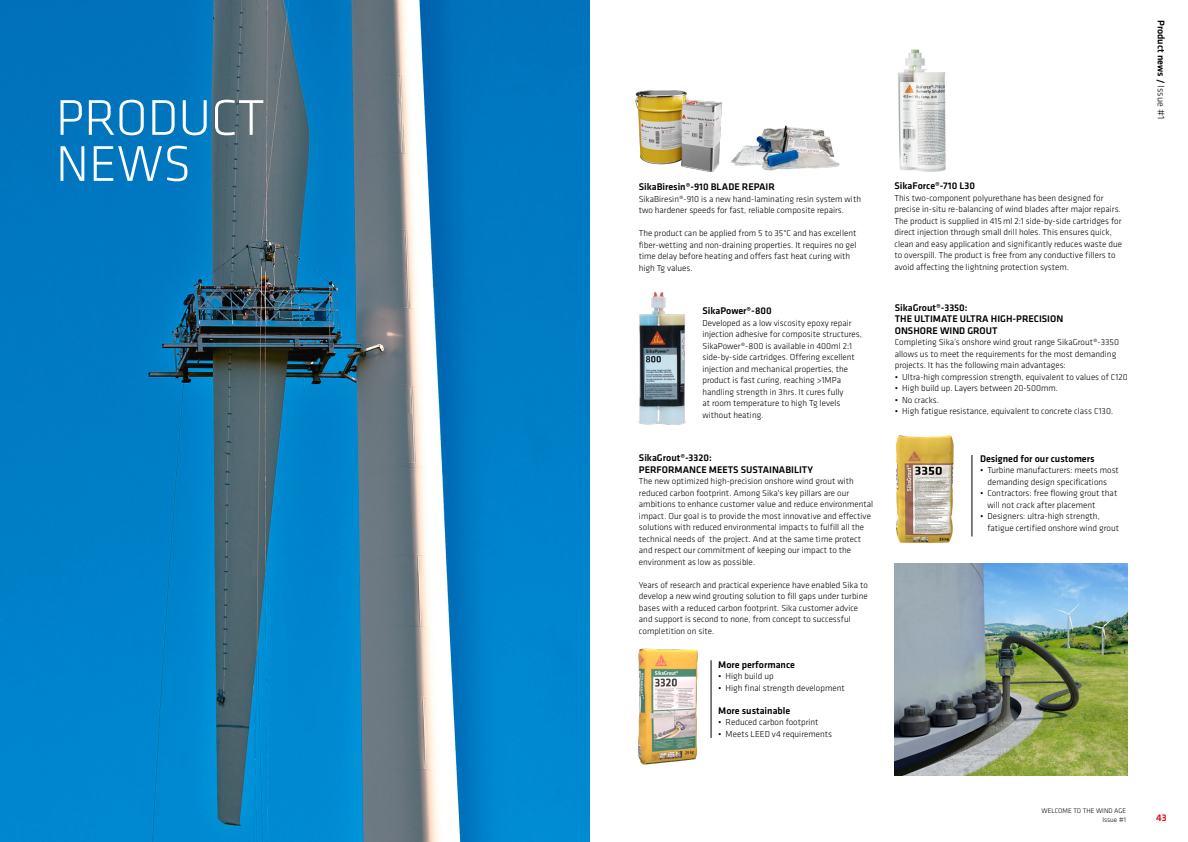
<style>
.page{position:relative;width:1188px;height:842px;background:#fff}
.page>*{position:absolute;margin:0;border:0;box-sizing:border-box;transform-origin:0 0}
.t1{font:300 52px/46px "Klavika";color:#fff}
.t2{font:500 10px/11.5px "Klavika";color:#000}
.t3{font:500 10px "Klavika";color:#e30613}
.t4{font:300 9px/11.5px "Klavika";color:#000}
.t5{font:300 7px/8.4px "Klavika";color:#000;text-align:right}
.s1{font-weight:300}
</style>
<div class="page">
<img style="left:0;top:0;width:590px;height:842px">
<img style="left:897px;top:49px;width:49px;height:123px">
<img style="left:638px;top:292px;width:48px;height:133px">
<img style="left:730px;top:125px;width:110px;height:46px">
<img style="left:635px;top:90px;width:88px;height:82px">
<img style="left:894px;top:563px;width:233px;height:212px">
<img style="left:895px;top:435px;width:59px;height:109px">
<hr style="left:711px;top:660px;width:1px;height:78px;background:#000">
<img style="left:638px;top:648px;width:60px;height:117px">
<hr style="left:971px;top:455px;width:1px;height:81px;background:#000">
<h1 class="t1" style="left:56px;top:94px;width:210px">PRODUCT<br>NEWS</h1>
<p class="t2" style="left:639px;top:181px;width:138px">SikaBiresin®-910 BLADE REPAIR</p>
<p class="t4" style="left:639px;top:193px;width:224px">SikaBiresin®-910 is a new hand--laminating resin system with two hardener speeds for fast, reliable composite repairs.</p>
<p class="t4" style="left:639px;top:227px;width:219px">The product can be applied from 5 to 35°C and has excellent fiber-wetting and non-draining properties. It requires no gel time delay before heating and offers fast heat curing with high Tg values.</p>
<p class="t2" style="left:702px;top:305px;width:71px">SikaPower®-800</p>
<p class="t4" style="left:702px;top:317px;width:161px">Developed as a low viscosity epoxy repair injection adhesive for composite structures, SikaPower®-800 is available in 400ml 2:1 side-by-side cartridges. Offering excellent injection and mechanical properties, the product is fast curing, reaching &gt;1MPa handling strength in 3hrs. It cures fully<br>at room temperature to high Tg levels without heating.</p>
<p class="t2" style="left:639px;top:452px;width:176px">SikaGrout®-3320:<br>PERFORMANCE MEETS SUSTAINABILITY</p>
<p class="t4" style="left:639px;top:475px;width:236px">The new optimized high-precision onshore wind grout with reduced carbon footprint. Among Sika's key pillars are our ambitions to enhance customer value and reduce environmental impact. Our goal is to provide the most innovative and effective solutions with reduced environmental impacts to fulfill all the technical needs of the project. And at the same time protect and respect our commitment of keeping our impact to the environment as low as possible.</p>
<p class="t4" style="left:639px;top:579px;width:230px">Years of research and practical experience have enabled Sika to develop a new wind grouting solution to fill gaps under turbine bases with a reduced carbon footprint. Sika customer advice and support is second to none, from concept to successful completition on site.</p>
<p class="t2" style="left:718px;top:659px;width:78px">More performance</p>
<p class="t4" style="left:718px;top:671px;width:57px">• High build up</p>
<p class="t4" style="left:718px;top:682px;width:128px">• High final strength development</p>
<p class="t2" style="left:718px;top:705px;width:74px">More sustainable</p>
<p class="t4" style="left:718px;top:717px;width:102px">• Reduced carbon footprint</p>
<p class="t4" style="left:718px;top:728px;width:115px">• Meets LEED v4 requirements</p>
<p class="t2" style="left:894px;top:180px;width:82px">SikaForce®-710 L30</p>
<p class="t4" style="left:894px;top:192px;width:229px">This two-component polyurethane has been designed for precise in-situ re-balancing of wind blades after major repairs.<br>The product is supplied in 415 ml 2:1 side-by-side cartridges for direct injection through small drill holes. This ensures quick, clean and easy application and significantly reduces waste due to overspill. The product is free from any conductive fillers to avoid affecting the lightning protection system.</p>
<p class="t2" style="left:895px;top:301px;width:170px">SikaGrout®-3350:<br>THE ULTIMATE ULTRA HIGH-PRECISION<br>ONSHORE WIND GROUT</p>
<p class="t4" style="left:895px;top:336px;width:226px">Completing Sika’s onshore wind grout range SikaGrout®-3350 allows us to meet the requirements for the most demanding projects. It has the following main advantages:</p>
<p class="t4" style="left:895px;top:371px;width:234px">• Ultra-high compression strength, equivalent to values of C120</p>
<p class="t4" style="left:895px;top:382px;width:165px">• High build up. Layers between 20-500mm.</p>
<p class="t4" style="left:895px;top:394px;width:46px">• No cracks.</p>
<p class="t4" style="left:895px;top:405px;width:220px">• High fatigue resistance, equivalent to concrete class C130.</p>
<p class="t2" style="left:980px;top:452px;width:116px">Designed for our customers</p>
<p class="t4" style="left:980px;top:464px;width:140px;text-align:center">• Turbine manufacturers: meets most demanding design specifications</p>
<p class="t4" style="left:987px;top:487px;width:131px;text-indent:-7px">• Contractors: free flowing grout that will not crack after placement</p>
<p class="t4" style="left:987px;top:510px;width:133px;text-indent:-7px">• Designers: ultra-high strength, fatigue certified onshore wind grout</p>
<p class="t5" style="left:1041px;top:807px;width:86px">WELCOME TO THE WIND AGE<br>Issue #1</p>
<p class="t2" style="left:1167px;top:20px;width:101px;rotate:90deg">Product news / <span class="s1">Issue #1</span></p>
<p class="t3" style="left:1156px;top:811px;width:12px">43</p>
</div>
